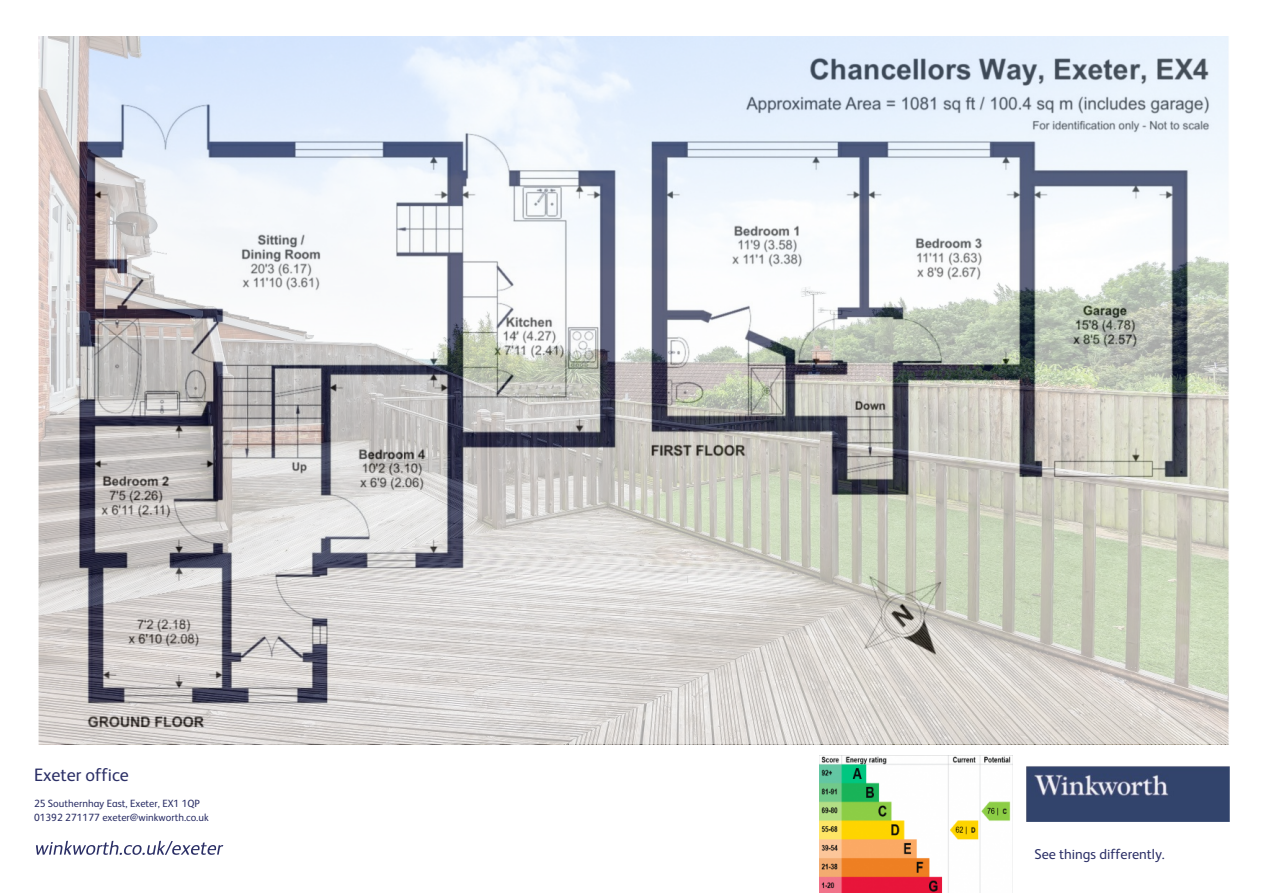
<style>
.page{position:relative;width:1263px;height:893px;background:#fff}
.page>*{position:absolute;margin:0;border:0;box-sizing:border-box;transform-origin:0 0}
.t1{font:18px "FS Albert";color:#2b2f66}
.t2{font:14.25px "FS Albert";color:#2b2f66}
.t3{font:10.5px/14.1px "FS Albert";color:#2b2f66}
</style>
<div class="page">
<img style="left:38px;top:36px;width:1191px;height:786px">
<svg style="left:36px;top:841px;width:187px;height:14px"></svg>
<img style="left:820px;top:756px;width:192px;height:137px">
<img style="left:39px;top:36px;width:1190px;height:708px">
<h1 class="t1" style="left:34px;top:767px;width:96px">Exeter office</h1>
<p class="t3" style="left:34px;top:797px;width:176px">25 Southernhay East, Exeter, EX1 1QP<br>01392 271177 exeter@winkworth.co.uk</p>
<h2 class="t2" style="left:1034px;top:848px;width:132px">See things differently.</h2>
</div>
